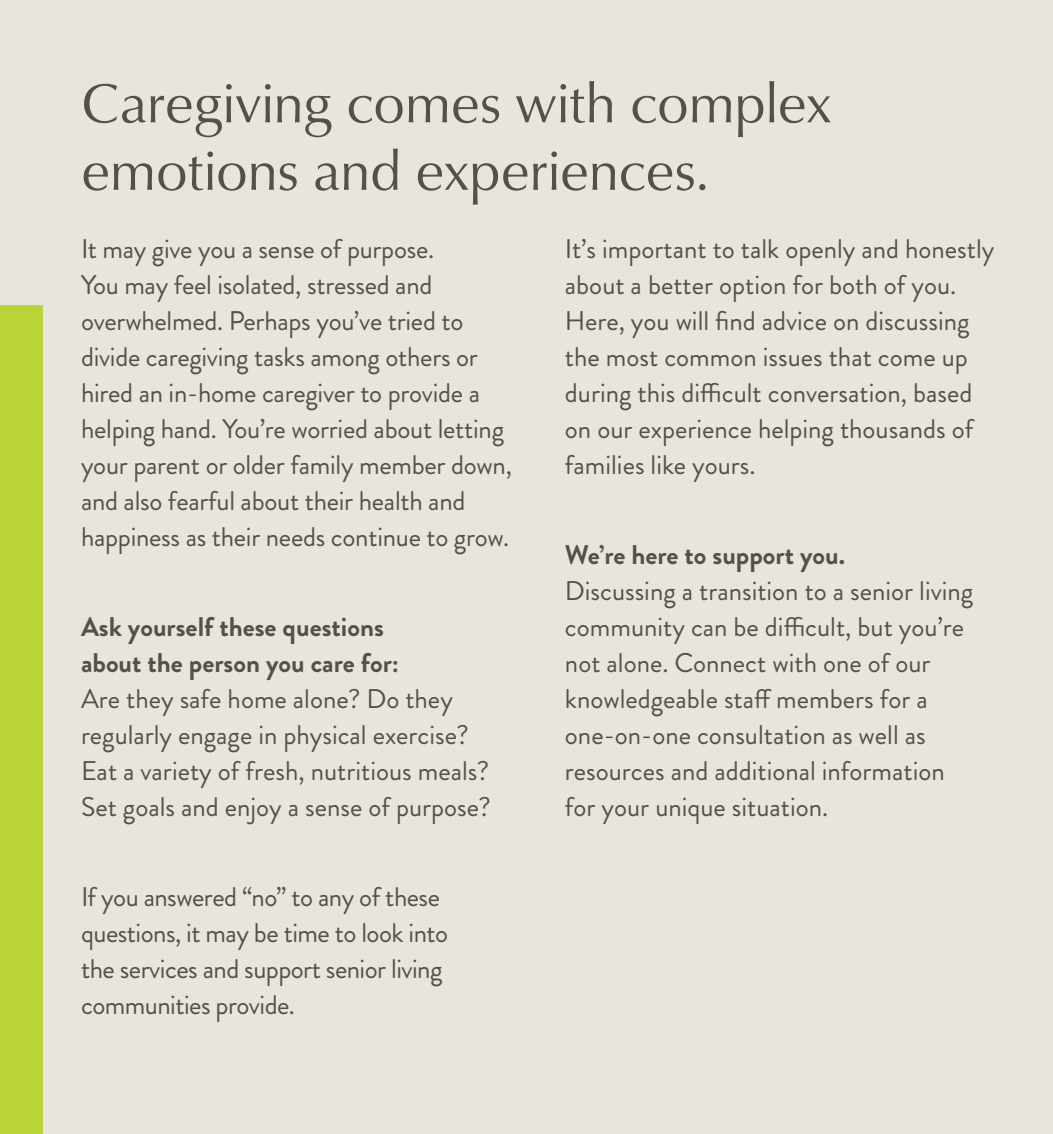
<style>
.page{position:relative;width:1053px;height:1134px;background:#e9e5de}
.page>*{position:absolute;margin:0;border:0;box-sizing:border-box;transform-origin:0 0}
.t1{font:56.25px/67.5px "Classico URW";letter-spacing:-.005em;color:#51534a}
.t2{font:27px/36px "Brandon Grotesque";color:#51534a}
.t3{font:27px/36px "Brandon Grotesque";letter-spacing:-.02em;color:#51534a}
.t4{font:700 27px/36px "Brandon Grotesque";color:#51534a}
</style>
<div class="page">
<div style="left:0;top:305px;width:42px;height:829px;background:#b8d438"></div>
<h1 class="t1" style="left:81px;top:67px;width:752px">Caregiving comes with complex emotions and experiences.</h1>
<p class="t2" style="left:81px;top:231px;width:432px">It may give you a sense of purpose.<br>You may feel isolated, stressed and overwhelmed. Perhaps you’ve tried to divide caregiving tasks among others or hired an in-home caregiver to provide a helping hand. You’re worried about letting your parent or older family member down, and also fearful about their health and happiness as their needs continue to grow.</p>
<p class="t4" style="left:81px;top:609px;width:320px">Ask yourself these questions about the person you care for:</p>
<p class="t2" style="left:81px;top:681px;width:411px">Are they safe home alone? Do they regularly engage in physical exercise?<br>Eat a variety of fresh, nutritious meals?<br>Set goals and enjoy a sense of purpose?</p>
<p class="t3" style="left:81px;top:879px;width:369px">If you answered “no” to any of these questions, it may be time to look into the services and support senior living communities provide.</p>
<p class="t2" style="left:565px;top:231px;width:431px">It’s important to talk openly and honestly about a better option for both of you.<br>Here, you will find advice on discussing the most common issues that come up during this difficult conversation, based on our experience helping thousands of families like yours.</p>
<p class="t4" style="left:565px;top:537px;width:282px">We’re here to support you.</p>
<p class="t2" style="left:565px;top:573px;width:410px">Discussing a transition to a senior living community can be difficult, but you’re not alone. Connect with one of our knowledgeable staff members for a one-on-one consultation as well as resources and additional information for your unique situation.</p>
</div>
